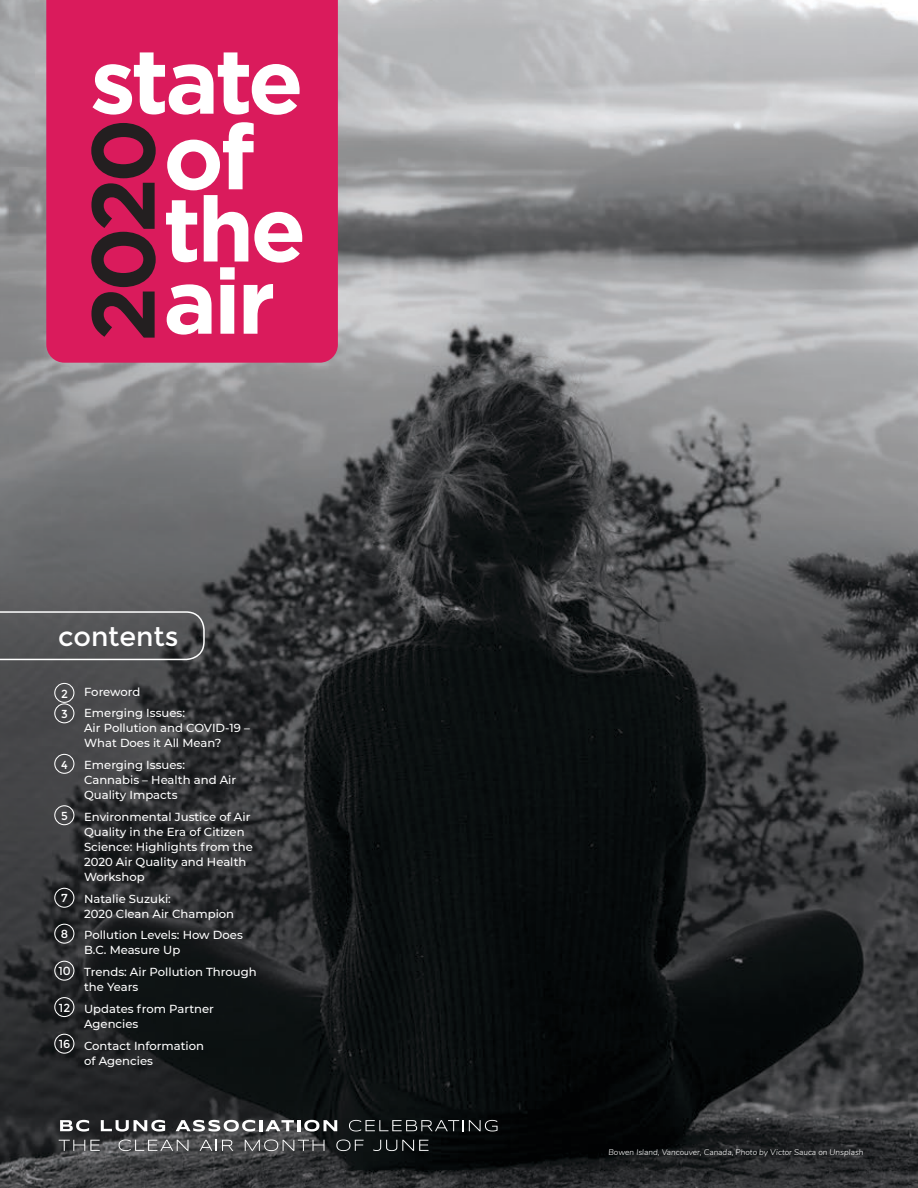
<style>
.page{position:relative;width:918px;height:1188px;background:#fff}
.page>*{position:absolute;margin:0;border:0;box-sizing:border-box;transform-origin:0 0}
.t1{font:27px "Montserrat";color:#fff}
.t2{font:500 11.7px/15px "Montserrat";color:#fff}
.t3{font:11.55px/20.5px "Montserrat";color:#fff}
.t4{font:italic 300 8.25px "Nunito";color:#fff}
</style>
<div class="page">
<img style="left:0;top:0;width:918px;height:1188px">
<div style="left:46px;top:0;width:292px;height:363px;background:#da1b5c"></div>
<svg style="left:92px;top:52px;width:208px;height:63px"></svg>
<svg style="left:166px;top:122px;width:136px;height:213px"></svg>
<svg style="left:91px;top:123px;width:65px;height:215px;background:#7a1d3c"></svg>
<svg style="left:60px;top:1120px;width:29px;height:12px"></svg>
<svg style="left:101px;top:1120px;width:64px;height:12px"></svg>
<svg style="left:176px;top:1120px;width:161px;height:12px"></svg>
<svg style="left:349px;top:1120px;width:149px;height:11px;background:#393d3d"></svg>
<svg style="left:59px;top:1140px;width:41px;height:11px"></svg>
<svg style="left:119px;top:1140px;width:69px;height:11px"></svg>
<svg style="left:200px;top:1140px;width:33px;height:11px"></svg>
<svg style="left:245px;top:1140px;width:80px;height:11px"></svg>
<svg style="left:336px;top:1140px;width:28px;height:11px"></svg>
<svg style="left:373px;top:1140px;width:56px;height:11px"></svg>
<div style="left:54px;top:683px;width:20px;height:20px;border:1px solid #fff;border-radius:50%"></div>
<div style="left:54px;top:703px;width:20px;height:20px;border:1px solid #fff;border-radius:50%"></div>
<div style="left:54px;top:754px;width:20px;height:20px;border:1px solid #fff;border-radius:50%"></div>
<div style="left:54px;top:888px;width:20px;height:20px;border:1px solid #fff;border-radius:50%"></div>
<div style="left:54px;top:924px;width:20px;height:20px;border:1px solid #fff;border-radius:50%"></div>
<div style="left:54px;top:805px;width:20px;height:20px;border:1px solid #fff;border-radius:50%"></div>
<div style="left:54px;top:997px;width:20px;height:20px;border:1px solid #fff;border-radius:50%"></div>
<div style="left:54px;top:961px;width:20px;height:20px;border:1px solid #fff;border-radius:50%"></div>
<div style="left:54px;top:1034px;width:20px;height:20px;border:1px solid #fff;border-radius:50%"></div>
<svg style="left:0;top:611px;width:205px;height:49px;background:#5b5c5d"></svg>
<h1 class="t1" style="left:58px;top:621px;width:122px">contents</h1>
<p class="t3" style="left:61px;top:683px;width:8px">2<br>3</p>
<p class="t3" style="left:61px;top:754px;width:8px">4</p>
<p class="t3" style="left:61px;top:806px;width:8px">5</p>
<p class="t3" style="left:61px;top:888px;width:8px">7</p>
<p class="t3" style="left:61px;top:924px;width:9px">8</p>
<p class="t3" style="left:58px;top:961px;width:14px">10</p>
<p class="t3" style="left:59px;top:998px;width:13px">12</p>
<p class="t3" style="left:59px;top:1034px;width:13px">16</p>
<p class="t2" style="left:84px;top:680px;width:102px;line-height:21.8px">Foreword<br>Emerging Issues:</p>
<p class="t2" style="left:84px;top:720px;width:167px">Air Pollution and COVID-19 –<br>What Does it All Mean?</p>
<p class="t2" style="left:84px;top:757px;width:154px">Emerging Issues:<br>Cannabis – Health and Air<br>Quality Impacts</p>
<p class="t2" style="left:84px;top:809px;width:170px">Environmental Justice of Air<br>Quality in the Era of Citizen<br>Science: Highlights from the<br>2020 Air Quality and Health<br>Workshop</p>
<p class="t2" style="left:84px;top:890px;width:152px">Natalie Suzuki:<br>2020 Clean Air Champion</p>
<p class="t2" style="left:84px;top:927px;width:160px">Pollution Levels: How Does<br>B.C. Measure Up</p>
<p class="t2" style="left:84px;top:964px;width:174px">Trends: Air Pollution Through the Years</p>
<p class="t2" style="left:84px;top:1001px;width:131px">Updates from Partner<br>Agencies</p>
<p class="t2" style="left:84px;top:1037px;width:122px">Contact Information of Agencies</p>
<p class="t4" style="left:608px;top:1146px;width:257px">Bowen Island, Vancouver, Canada, Photo by Victor Sauca on Unsplash</p>
</div>
